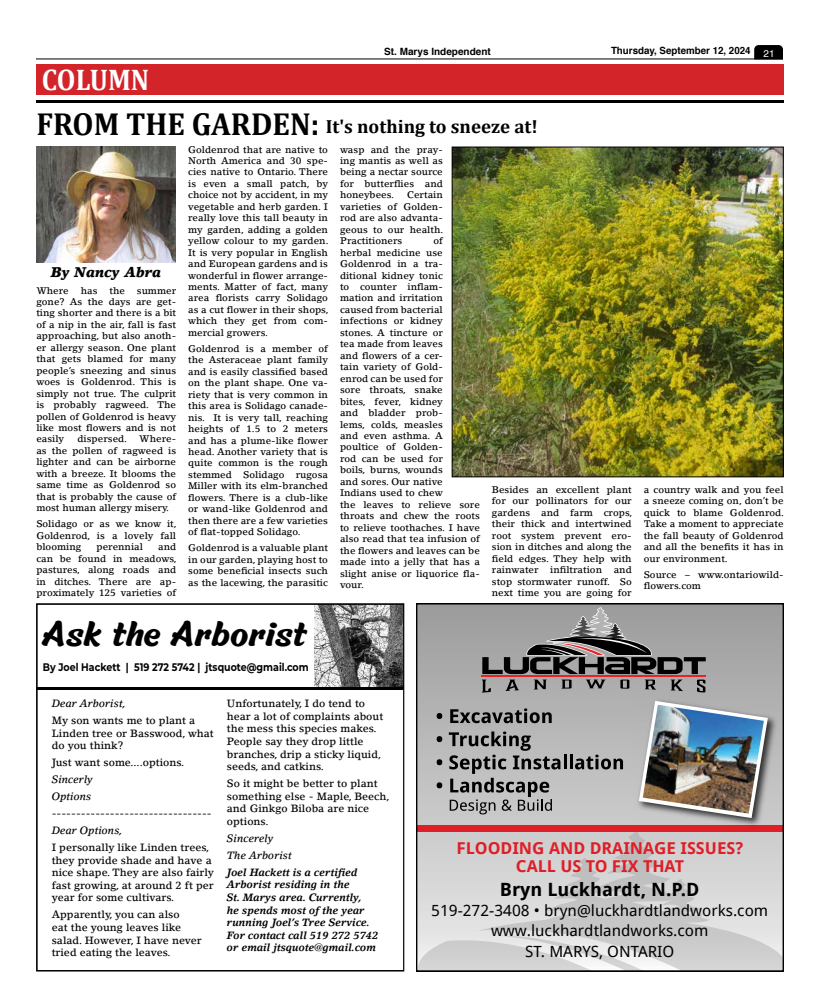
<style>
.page{position:relative;width:819px;height:1008px;background:#fff}
.page>*{position:absolute;margin:0;border:0;box-sizing:border-box;transform-origin:0 0}
.t1{font:39.3px "Michegar";color:#000}
.t2{font:700 30px "Cambria";color:#fff;scale:.9 1}
.t3{font:700 19px "Cambria";color:#000}
.t4{font:700 18.3px "Droid Sans";color:#010101;scale:1.04 1}
.t5{font:700 16.4px/17.3px "Droid Sans";color:#de1f27;text-align:center;scale:1.04 1}
.t6{font:15.4px/20.2px "Droid Sans";color:#010101;text-align:center;scale:1.04 1}
.t7{font:italic 900 14px "Lino Letter Std";color:#000}
.t8{font:700 11px "Montserrat";color:#000;scale:.86 1}
.t9{font:500 10.5px/12.6px "Lino Letter Std";color:#000}
.t10{font:italic 700 10.5px/12.6px "Lino Letter Std";color:#000}
.t11{font:italic 500 10.5px/16.9px "Lino Letter Std";color:#000}
.t12{font:700 10px "Helvetica";color:#000}
.t13{font:10px "Helvetica";color:#fff}
.t14{font:500 9.6px/11.5px "Lino Letter Std";color:#000;text-align:justify}
.s1{font-size:32px}
</style>
<div class="page">
<hr style="left:36px;top:58px;width:747px;height:1px;background:#000">
<svg style="left:754px;top:45px;width:29px;height:14px"></svg>
<img style="left:37px;top:147px;width:139px;height:115px">
<img style="left:454px;top:149px;width:328px;height:326px">
<div style="left:452px;top:147px;width:332px;height:330px;border:1px solid #000"></div>
<div style="left:36px;top:64px;width:748px;height:31px;background:#d3242a"></div>
<hr style="left:36px;top:100px;width:748px;height:3px;background:#000">
<img style="left:314px;top:606px;width:88px;height:81px">
<hr style="left:37px;top:687px;width:367px;height:3px;background:#000">
<div style="left:36px;top:604px;width:368px;height:367px;border:1px solid #000"></div>
<svg style="left:416px;top:604px;width:368px;height:367px;background:#c2bebe"></svg>
<svg style="left:482px;top:607px;width:224px;height:67px;background:#7f7e7e"></svg>
<hr style="left:481px;top:676px;width:224px;height:1px;background:#ed2024">
<svg style="left:482px;top:680px;width:9px;height:13px"></svg>
<svg style="left:505px;top:680px;width:14px;height:11px"></svg>
<svg style="left:534px;top:680px;width:13px;height:10px"></svg>
<svg style="left:561px;top:680px;width:11px;height:9px"></svg>
<svg style="left:586px;top:680px;width:20px;height:8px"></svg>
<svg style="left:620px;top:680px;width:9px;height:9px"></svg>
<svg style="left:645px;top:680px;width:11px;height:10px"></svg>
<svg style="left:671px;top:680px;width:12px;height:11px"></svg>
<svg style="left:697px;top:680px;width:8px;height:13px"></svg>
<svg style="left:437px;top:713px;width:5px;height:6px"></svg>
<svg style="left:450px;top:708px;width:102px;height:15px;background:#6d6d6d"></svg>
<svg style="left:437px;top:736px;width:5px;height:6px"></svg>
<svg style="left:437px;top:759px;width:5px;height:6px"></svg>
<hr style="left:570px;top:755px;width:3px;height:14px;background:#010101">
<svg style="left:575px;top:755px;width:48px;height:14px"></svg>
<svg style="left:437px;top:782px;width:5px;height:6px"></svg>
<svg style="left:449px;top:732px;width:117px;height:82px;background:#959595"></svg>
<img style="left:634px;top:696px;width:146px;height:134px">
<svg style="left:639px;top:701px;width:129px;height:117px;background:#b1b1b1"></svg>
<img style="left:643px;top:705px;width:121px;height:109px">
<h2 class="t2" style="left:42px;top:59px;width:121px">COLUMN</h2>
<p class="t12" style="left:384px;top:43px;width:108px">St. Marys Independent</p>
<p class="t12" style="left:611px;top:43px;width:141px">Thursday, September 12, 2024</p>
<p class="t13" style="left:764px;top:46px;width:13px">21</p>
<h3 class="t3" style="left:36px;top:113px;width:503px"><span class="s1">FROM THE GARDEN:</span> It's nothing to sneeze at!</h3>
<h3 class="t7" style="left:51px;top:264px;width:112px">By Nancy Abra</h3>
<p class="t14" style="left:36px;top:284px;width:141px">Where has the summer gone? As the days are get&shy;ting shorter and there is a bit of a nip in the air, fall is fast approaching, but also anoth&shy;er allergy season. One plant that gets blamed for many people’s sneezing and sinus woes is Goldenrod. This is simply not true. The culprit is probably ragweed. The pollen of Goldenrod is heavy like most flowers and is not easily</p>
<p class="t14" style="left:78px;top:433px;width:51px">dispersed.</p>
<p class="t14" style="left:36px;top:433px;width:141px;text-indent:103px">Where&shy;as the pollen of ragweed is lighter and can be airborne with a breeze. It blooms the same time as Goldenrod so that is probably the cause of most human allergy misery.</p>
<p class="t14" style="left:36px;top:518px;width:142px">Solidago or as we know it, Goldenrod, is a lovely fall blooming</p>
<p class="t14" style="left:96px;top:541px;width:48px">perennial</p>
<p class="t14" style="left:36px;top:541px;width:142px;text-indent:122px">and can be found in meadows, pastures, along roads and in ditches. There are ap&shy;proximately 125 varieties of</p>
<p class="t14" style="left:188px;top:143px;width:142px">Goldenrod that are native to North America and 30 spe&shy;cies native to Ontario. There is even a small patch, by choice not by accident, in my vegetable and herb garden. I really love this tall beauty in my garden, adding a golden yellow colour to my garden.<br>It is very popular in English and European gardens and is wonderful in flower arrange&shy;ments. Matter of fact, many area florists carry Solidago as a cut flower in their shops, which they get from com&shy;mercial growers.</p>
<p class="t14" style="left:188px;top:343px;width:141px">Goldenrod is a member of the Asteraceae plant family and is easily classified based on the plant shape. One va&shy;riety that is very common in this area is Solidago canade&shy;nis. It is very tall, reaching heights of 1.5 to 2 meters and has a plume-like flower head. Another variety that is quite common is the rough stemmed Solidago rugosa Miller with its elm-branched flowers. There is a club-like or wand-like Goldenrod and then there are a few varieties of flat-topped Solidago.</p>
<p class="t14" style="left:188px;top:542px;width:141px">Goldenrod is a valuable plant in our garden, playing host to some beneficial insects such as the lacewing, the parasitic</p>
<p class="t14" style="left:340px;top:143px;width:104px">wasp and the pray&shy;ing mantis as well as being a nectar source for butterflies and honeybees.</p>
<p class="t14" style="left:340px;top:189px;width:105px;text-indent:67px">Certain varieties of Golden&shy;rod are also advanta&shy;geous to our health.<br>Practitioners</p>
<p class="t14" style="left:340px;top:235px;width:141px;text-align:left;text-indent:93px">of<br>herbal medicine use<br>Goldenrod in a tra&shy;ditional kidney tonic<br>to counter inflam-<br>mation and irritation<br>caused from bacterial infections or kidney<br>stones. A tincture or<br>tea made from leaves<br>and flowers of a cer-<br>tain variety of Gold-<br>enrod can be used for<br>sore throats, snake<br>bites, fever, kidney<br>and bladder prob-<br>lems, colds, measles<br>and even asthma. A poultice of Golden-<br>rod can be used for<br>boils, burns, wounds<br>and sores. Our native<br>Indians used to chew<br>the leaves to relieve sore throats and chew the roots to relieve toothaches. I have also read that tea infusion of the flowers and leaves can be made into a jelly that has a slight anise or liquorice fla&shy;vour.</p>
<p class="t14" style="left:492px;top:484px;width:142px">Besides an excellent plant for our pollinators for our gardens and farm crops, their thick and intertwined root system prevent ero&shy;sion in ditches and along the field edges. They help with rainwater infiltration and stop stormwater runoff. So next time you are going for</p>
<p class="t14" style="left:644px;top:484px;width:142px">a country walk and you feel a sneeze coming on, don’t be quick to blame Goldenrod.<br>Take a moment to appreciate the fall beauty of Goldenrod and all the benefits it has in our environment.</p>
<p class="t14" style="left:644px;top:569px;width:141px">Source – www.ontariowild&shy;flowers.com</p>
<h1 class="t1" style="left:45px;top:617px;width:266px">Ask the Arborist</h1>
<p class="t8" style="left:43px;top:660px;width:311px">By Joel Hackett | 519 272 5742 | jtsquote@gmail.com</p>
<p class="t11" style="left:52px;top:695px;width:75px">Dear Arborist,</p>
<p class="t9" style="left:52px;top:714px;width:163px">My son wants me to plant a<br>Linden tree or Basswood, what do you think?</p>
<p class="t9" style="left:52px;top:756px;width:134px">Just want some....options.</p>
<p class="t11" style="left:52px;top:771px;width:43px">Sincerly<br>Options</p>
<p class="t9" style="left:52px;top:807px;width:162px">---------------------------------</p>
<p class="t11" style="left:52px;top:822px;width:72px">Dear Options,</p>
<p class="t9" style="left:52px;top:841px;width:164px">I personally like Linden trees, they provide shade and have a nice shape. They are also fairly fast growing, at around 2 ft per year for some cultivars.</p>
<p class="t9" style="left:52px;top:908px;width:152px">Apparently, you can also<br>eat the young leaves like salad. However, I have never tried eating the leaves.</p>
<p class="t9" style="left:227px;top:697px;width:158px">Unfortunately, I do tend to hear a lot of complaints about the mess this species makes.<br>People say they drop little branches, drip a sticky liquid, seeds, and catkins.</p>
<p class="t9" style="left:227px;top:777px;width:164px">So it might be better to plant something else - Maple, Beech, and Ginkgo Biloba are nice options.</p>
<p class="t11" style="left:227px;top:830px;width:66px">Sincerely<br>The Arborist</p>
<p class="t10" style="left:227px;top:866px;width:153px">Joel Hackett is a certified<br>Arborist residing in the<br>St. Marys area. Currently,<br>he spends most of the year running Joel’s Tree Service.<br>For contact call 519 272 5742 or email jtsquote@gmail.com</p>
<h3 class="t5" style="left:457px;top:839px;width:277px">FLOODING AND DRAINAGE ISSUES?<br>CALL US TO FIX THAT</h3>
<h3 class="t4" style="left:500px;top:876px;width:194px">Bryn Luckhardt, N.P.D</h3>
<h3 class="t6" style="left:431px;top:900px;width:326px">519-272-3408 • bryn@luckhardtlandworks.com www.luckhardtlandworks.com<br>ST. MARYS, ONTARIO</h3>
</div>
